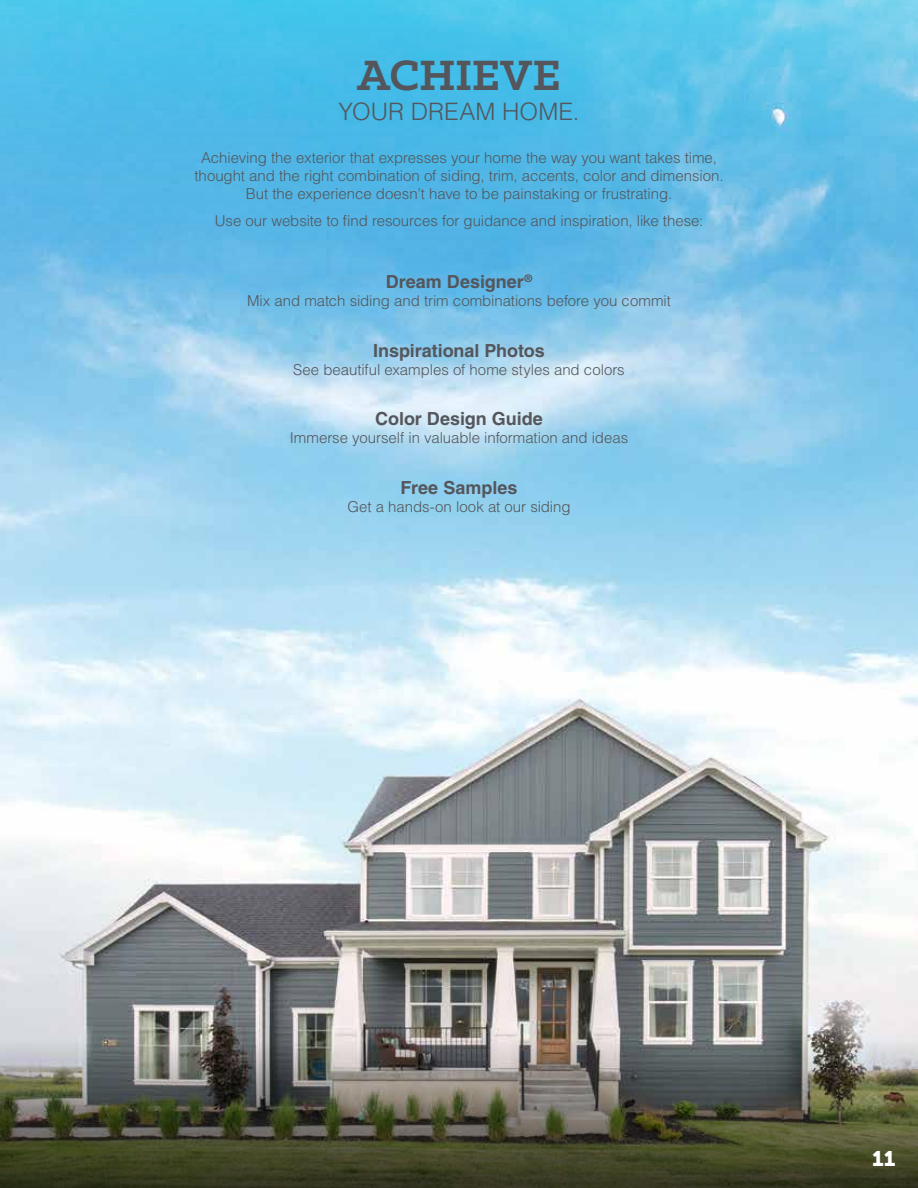
<style>
.page{position:relative;width:918px;height:1188px;background:#fff}
.page>*{position:absolute;margin:0;border:0;box-sizing:border-box;transform-origin:0 0}
.t1{font:700 48px "Klinic Slab";letter-spacing:-.01em;color:#54565b}
.t2{font:300 24px "Helvetica LT Std";letter-spacing:.005em;color:#54565b}
.t3{font:21px "Museo Sans 900";color:#fff}
.t4{font:700 18px "Helvetica LT Std";color:#54565b}
.t5{font:300 15px/18px "Helvetica LT Std";letter-spacing:-.005em;color:#54565b;text-align:center}
</style>
<div class="page">
<img style="left:1px;top:288px;width:917px;height:752px">
<img style="left:1px;top:1040px;width:917px;height:148px">
<svg style="left:0;top:0;width:1px;height:1188px"></svg>
<svg style="left:0;top:0;width:918px;height:288px;background:#57bde8"></svg>
<h1 class="t1" style="left:357px;top:44px;width:205px">ACHIEVE</h1>
<h2 class="t2" style="left:339px;top:97px;width:242px">YOUR DREAM HOME.</h2>
<p class="t5" style="left:195px;top:149px;width:530px">Achieving the exterior that expresses your home the way you want takes time, thought and the right combination of siding, trim, accents, color and dimension.<br>But the experience doesn’t have to be painstaking or frustrating.</p>
<p class="t5" style="left:215px;top:211px;width:490px">Use our website to find resources for guidance and inspiration, like these:</p>
<p class="t4" style="left:386px;top:271px;width:148px">Dream Designer<sup>®</sup></p>
<p class="t5" style="left:247px;top:292px;width:425px">Mix and match siding and trim combinations before you commit</p>
<p class="t4" style="left:373px;top:339px;width:173px">Inspirational Photos</p>
<p class="t5" style="left:293px;top:360px;width:333px">See beautiful examples of home styles and colors</p>
<p class="t4" style="left:375px;top:408px;width:169px">Color Design Guide</p>
<p class="t5" style="left:290px;top:429px;width:340px">Immerse yourself in valuable information and ideas</p>
<p class="t4" style="left:401px;top:476px;width:118px">Free Samples</p>
<p class="t5" style="left:347px;top:497px;width:225px">Get a hands-on look at our siding</p>
<h3 class="t3" style="left:872px;top:1147px;width:25px">11</h3>
</div>
